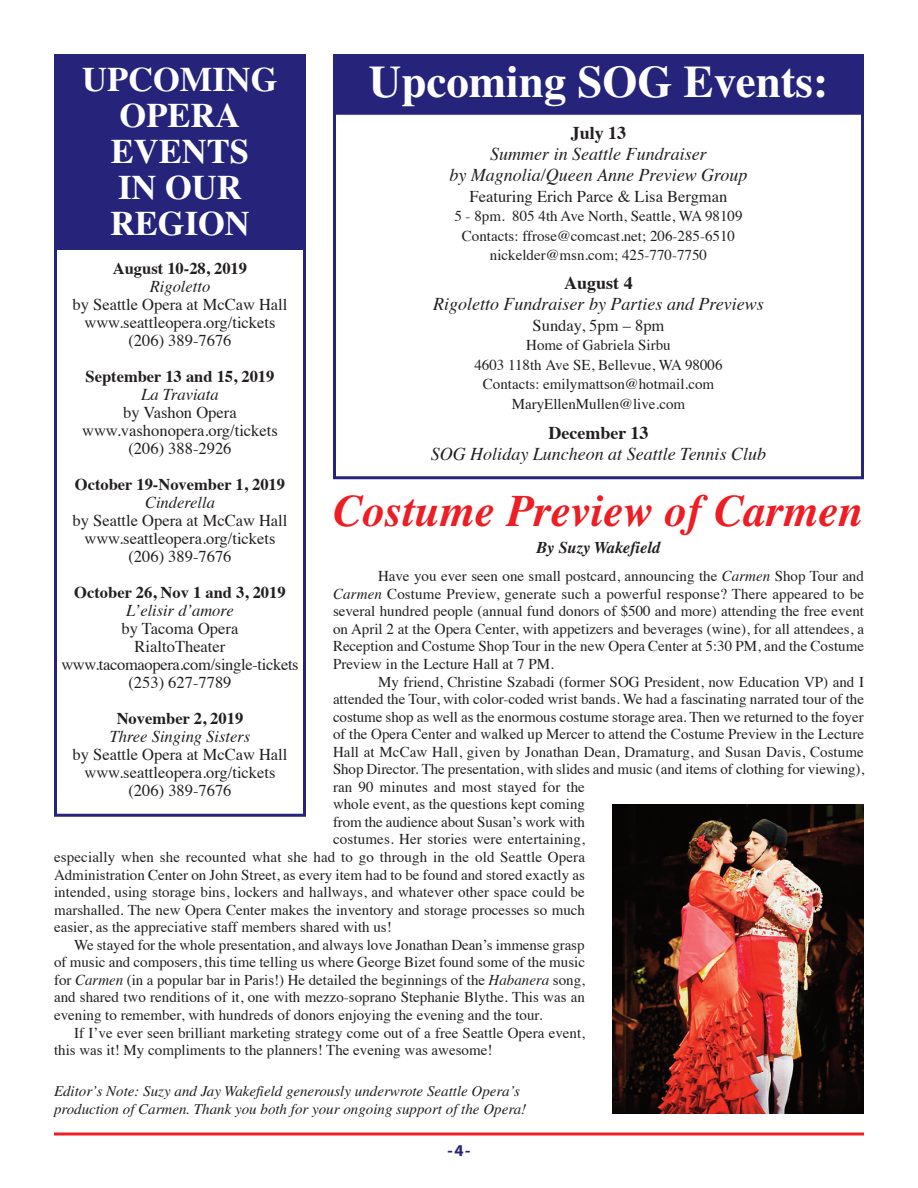
<style>
.page{position:relative;width:918px;height:1188px;background:#fff}
.page>*{position:absolute;margin:0;border:0;box-sizing:border-box;transform-origin:0 0}
.t1{font:italic 700 45px "Times";color:#ee1d23}
.t2{font:700 45px "Times";color:#fff}
.t3{font:700 34.2px/36px "Times";color:#fff;text-align:center}
.t4{font:italic 18px/21px "Times";color:#231f20;text-align:center}
.t5{font:700 18px "Times";color:#231f20}
.t6{font:16.5px/18px "Times";color:#231f20;text-align:center}
.t7{font:700 16.5px "Times";color:#231f20}
.t8{font:italic 16.5px "Times";color:#231f20}
.t9{font:italic 700 16.5px "Times";color:#231f20}
.t10{font:700 16.5px "Myriad";color:#26237b}
.t11{font:15px/19.5px "Times";color:#231f20;text-align:center}
.t12{font:italic 15px/18px "Times";color:#231f20}
.s1{font-style:italic}
</style>
<div class="page">
<div style="left:336px;top:57px;width:525px;height:55px;background:#26237b"></div>
<div style="left:333px;top:54px;width:531px;height:61px;border:3px solid #26237b"></div>
<svg style="left:54px;top:1132px;width:810px;height:4px;background:#f25559"></svg>
<div style="left:54px;top:54px;width:252px;height:196px;background:#26237b"></div>
<div style="left:333px;top:54px;width:531px;height:425px;border:3px solid #26237b"></div>
<img style="left:612px;top:804px;width:252px;height:310px">
<div style="left:54px;top:54px;width:252px;height:763px;border:3px solid #26237b"></div>
<h2 class="t3" style="left:82px;top:65px;width:197px">UPCOMING<br>OPERA<br>EVENTS<br>IN OUR<br>REGION</h2>
<h1 class="t2" style="left:369px;top:67px;width:461px">Upcoming SOG Events:</h1>
<p class="t5" style="left:571px;top:125px;width:57px">July 13</p>
<p class="t4" style="left:449px;top:145px;width:300px">Summer in Seattle Fundraiser<br>by Magnolia/Queen Anne Preview Group</p>
<p class="t6" style="left:470px;top:189px;width:259px">Featuring Erich Parce &amp; Lisa Bergman</p>
<p class="t11" style="left:454px;top:208px;width:290px">5 - 8pm. 805 4th Ave North, Seattle, WA 98109<br>Contacts: ffrose@comcast.net; 206-285-6510 nickelder@msn.com; 425-770-7750</p>
<p class="t5" style="left:564px;top:275px;width:70px">August 4</p>
<p class="t4" style="left:433px;top:295px;width:332px">Rigoletto Fundraiser by Parties and Previews</p>
<p class="t6" style="left:533px;top:318px;width:133px">Sunday, 5pm – 8pm</p>
<p class="t11" style="left:474px;top:337px;width:250px">Home of Gabriela Sirbu<br>4603 118th Ave SE, Bellevue, WA 98006<br>Contacts: emilymattson@hotmail.com<br>MaryEllenMullen@live.com</p>
<p class="t5" style="left:548px;top:425px;width:102px">December 13</p>
<p class="t4" style="left:431px;top:445px;width:337px">SOG Holiday Luncheon at Seattle Tennis Club</p>
<h1 class="t1" style="left:333px;top:494px;width:532px">Costume Preview of Carmen</h1>
<p class="t9" style="left:536px;top:541px;width:126px">By Suzy Wakefield</p>
<p class="t11" style="left:333px;top:569px;width:533px;line-height:17.5px;text-align:justify;text-indent:45px">Have you ever seen one small postcard, announcing the <span class="s1">Carmen</span> Shop Tour and <span class="s1">Carmen</span> Costume Preview, generate such a powerful response? There appeared to be several hundred people (annual fund donors of $500 and more) attending the free event on April 2 at the Opera Center, with appetizers and beverages (wine), for all attendees, a Reception and Costume Shop Tour in the new Opera Center at 5:30 PM, and the Costume Preview in the Lecture Hall at 7 PM.</p>
<p class="t11" style="left:378px;top:673px;width:488px">My friend, Christine Szabadi (former SOG President, now Education VP) and I</p>
<p class="t11" style="left:333px;top:691px;width:533px">attended the Tour, with color-coded wrist bands. We had a fascinating narrated tour of the</p>
<p class="t11" style="left:333px;top:708px;width:532px">costume shop as well as the enormous costume storage area. Then we returned to the foyer</p>
<p class="t11" style="left:333px;top:726px;width:533px">of the Opera Center and walked up Mercer to attend the Costume Preview in the Lecture</p>
<p class="t11" style="left:333px;top:743px;width:532px">Hall at McCaw Hall, given by Jonathan Dean, Dramaturg, and Susan Davis, Costume</p>
<p class="t11" style="left:333px;top:761px;width:533px">Shop Director. The presentation, with slides and music (and items of clothing for viewing),</p>
<p class="t11" style="left:333px;top:778px;width:253px">ran 90 minutes and most stayed for the</p>
<p class="t11" style="left:333px;top:796px;width:254px">whole event, as the questions kept coming</p>
<p class="t11" style="left:333px;top:813px;width:253px">from the audience about Susan’s work with</p>
<p class="t11" style="left:333px;top:831px;width:254px">costumes. Her stories were entertaining,</p>
<p class="t11" style="left:54px;top:849px;width:533px">especially when she recounted what she had to go through in the old Seattle Opera</p>
<p class="t11" style="left:54px;top:866px;width:533px">Administration Center on John Street, as every item had to be found and stored exactly as</p>
<p class="t11" style="left:54px;top:884px;width:532px">intended, using storage bins, lockers and hallways, and whatever other space could be</p>
<p class="t11" style="left:54px;top:901px;width:533px">marshalled. The new Opera Center makes the inventory and storage processes so much</p>
<p class="t11" style="left:54px;top:919px;width:339px">easier, as the appreciative staff members shared with us!</p>
<p class="t11" style="left:74px;top:936px;width:512px">We stayed for the whole presentation, and always love Jonathan Dean’s immense grasp</p>
<p class="t11" style="left:54px;top:954px;width:533px">of music and composers, this time telling us where George Bizet found some of the music</p>
<p class="t11" style="left:54px;top:971px;width:533px">for <span class="s1">Carmen</span> (in a popular bar in Paris!) He detailed the beginnings of the <span class="s1">Habanera</span> song,</p>
<p class="t11" style="left:54px;top:989px;width:533px">and shared two renditions of it, one with mezzo-soprano Stephanie Blythe. This was an</p>
<p class="t11" style="left:54px;top:1006px;width:490px">evening to remember, with hundreds of donors enjoying the evening and the tour.</p>
<p class="t11" style="left:74px;top:1024px;width:512px">If I’ve ever seen brilliant marketing strategy come out of a free Seattle Opera event,</p>
<p class="t11" style="left:54px;top:1042px;width:440px">this was it! My compliments to the planners! The evening was awesome!</p>
<p class="t12" style="left:54px;top:1083px;width:474px">Editor’s Note: Suzy and Jay Wakefield generously underwrote Seattle Opera’s production of Carmen. Thank you both for your ongoing support of the Opera!</p>
<p class="t7" style="left:113px;top:262px;width:136px">August 10-28, 2019</p>
<p class="t8" style="left:150px;top:280px;width:62px">Rigoletto</p>
<p class="t6" style="left:73px;top:297px;width:216px">by Seattle Opera at McCaw Hall www.seattleopera.org/tickets (206) 389-7676</p>
<p class="t7" style="left:86px;top:370px;width:190px">September 13 and 15, 2019</p>
<p class="t8" style="left:141px;top:388px;width:79px">La Traviata</p>
<p class="t6" style="left:82px;top:405px;width:197px">by Vashon Opera www.vashonopera.org/tickets (206) 388-2926</p>
<p class="t7" style="left:75px;top:478px;width:212px">October 19-November 1, 2019</p>
<p class="t8" style="left:145px;top:496px;width:71px">Cinderella</p>
<p class="t6" style="left:73px;top:513px;width:216px">by Seattle Opera at McCaw Hall www.seattleopera.org/tickets (206) 389-7676</p>
<p class="t7" style="left:74px;top:586px;width:213px">October 26, Nov 1 and 3, 2019</p>
<p class="t8" style="left:126px;top:604px;width:109px">L’elisir d’amore</p>
<p class="t6" style="left:61px;top:621px;width:239px">by Tacoma Opera<br>RialtoTheater www.tacomaopera.com/single-tickets (253) 627-7789</p>
<p class="t7" style="left:117px;top:712px;width:128px">November 2, 2019</p>
<p class="t8" style="left:110px;top:730px;width:142px">Three Singing Sisters</p>
<p class="t6" style="left:73px;top:747px;width:216px">by Seattle Opera at McCaw Hall www.seattleopera.org/tickets (206) 389-7676</p>
<p class="t10" style="left:447px;top:1144px;width:25px">-4-</p>
</div>
